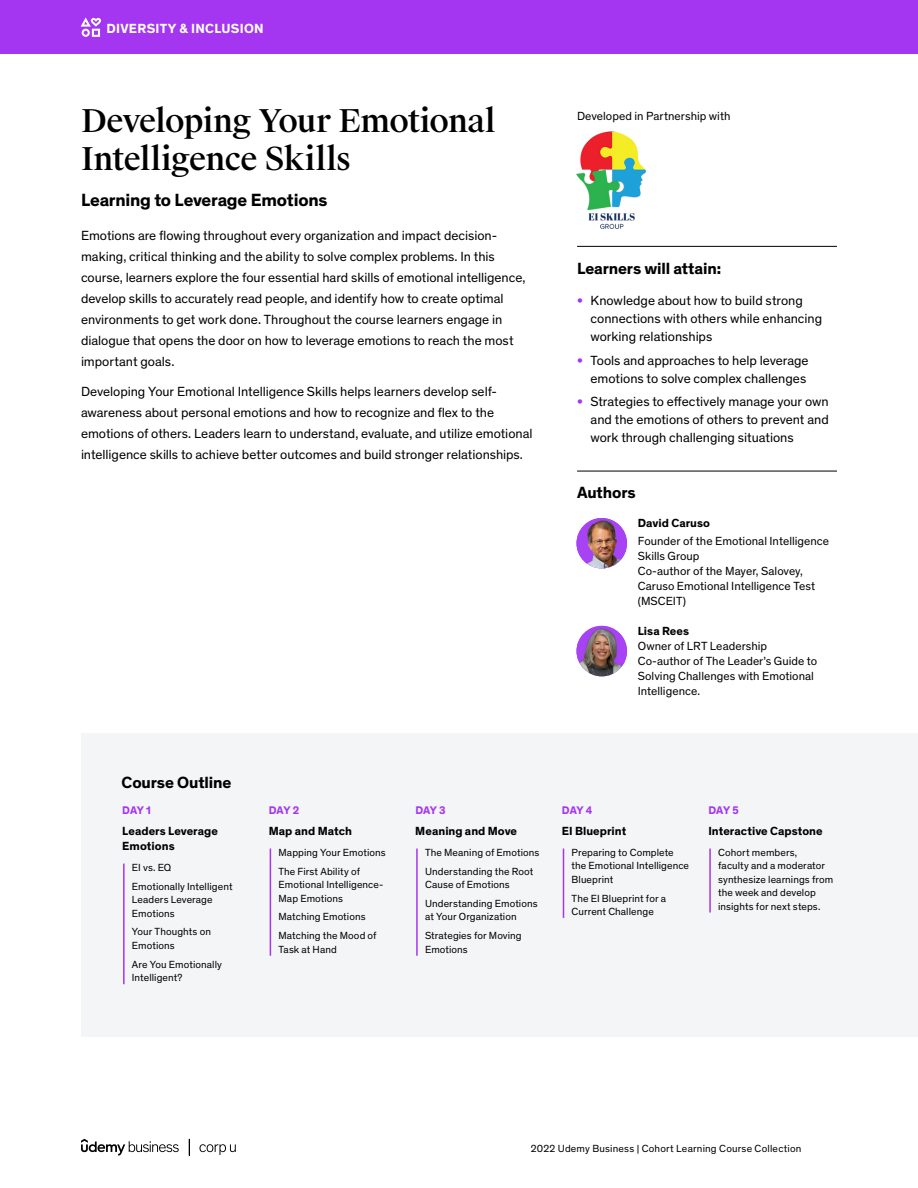
<style>
.page{position:relative;width:918px;height:1188px;background:#fff}
.page>*{position:absolute;margin:0;border:0;box-sizing:border-box;transform-origin:0 0}
.t1{font:500 31.5px/37.5px "Suisse Works";letter-spacing:-.02em;color:#000}
.t2{font:700 18px "Udemy Sans Pan";letter-spacing:-.01em;color:#000}
.t3{font:700 16.5px "Udemy Sans Pan";letter-spacing:-.01em;color:#000}
.t4{font:13.5px/21px "Udemy Sans Pan";color:#000}
.t5{font:700 13.5px "Udemy Sans Pan";letter-spacing:.02em;color:#fff}
.t6{font:12px/15px "Udemy Sans Pan";color:#000}
.t7{font:700 12px/15px "Udemy Sans Pan";letter-spacing:.005em;color:#000}
.t8{font:700 11.25px "Udemy Sans Pan";letter-spacing:-.02em;color:#a435f0}
.t9{font:10.5px/13.5px "Udemy Sans Pan";letter-spacing:.005em;color:#000}
.s1{font-weight:700;color:#a435f0}
</style>
<div class="page">
<svg style="left:81px;top:1139px;width:98px;height:16px"></svg>
<svg style="left:189px;top:1139px;width:1px;height:17px"></svg>
<svg style="left:199px;top:1144px;width:37px;height:11px"></svg>
<div style="left:0;top:0;width:918px;height:54px;background:#a435f0"></div>
<div style="left:81px;top:734px;width:837px;height:303px;background:#f4f5f6"></div>
<hr style="left:577px;top:246px;width:260px;height:1px;background:#000">
<hr style="left:577px;top:471px;width:260px;height:1px;background:#000">
<img style="left:577px;top:626px;width:50px;height:50px;border-radius:25px">
<img style="left:577px;top:518px;width:50px;height:50px;border-radius:25px">
<hr style="left:123px;top:864px;width:2px;height:120px;background:#a435f0">
<hr style="left:270px;top:849px;width:1px;height:107px;background:#a435f0">
<hr style="left:416px;top:849px;width:2px;height:107px;background:#a435f0">
<hr style="left:563px;top:849px;width:1px;height:69px;background:#a435f0">
<hr style="left:709px;top:849px;width:2px;height:64px;background:#a435f0">
<svg style="left:81px;top:17px;width:20px;height:20px"></svg>
<img style="left:576px;top:131px;width:70px;height:98px">
<p class="t5" style="left:107px;top:18px;width:159px">DIVERSITY &amp; INCLUSION</p>
<h1 class="t1" style="left:81px;top:103px;width:416px">Developing Your Emotional<br>Intelligence Skills</h1>
<h2 class="t2" style="left:81px;top:187px;width:248px">Learning to Leverage Emotions</h2>
<p class="t4" style="left:81px;top:225px;width:446px">Emotions are flowing throughout every organization and impact decision&shy;making, critical thinking and the ability to solve complex problems. In this course, learners explore the four essential hard skills of emotional intelligence, develop skills to accurately read people, and identify how to create optimal environments to get work done. Throughout the course learners engage in dialogue that opens the door on how to leverage emotions to reach the most important goals.</p>
<p class="t4" style="left:81px;top:380px;width:453px">Developing Your Emotional Intelligence Skills helps learners develop self&shy;awareness about personal emotions and how to recognize and flex to the emotions of others. Leaders learn to understand, evaluate, and utilize emotional intelligence skills to achieve better outcomes and build stronger relationships.</p>
<p class="t6" style="left:577px;top:108px;width:155px">Developed in Partnership with</p>
<p class="t3" style="left:577px;top:256px;width:146px">Learners will attain:</p>
<p class="t4" style="left:591px;top:291px;width:233px;line-height:18px;text-indent:-14px"><span class="s1">•</span> Knowledge about how to build strong connections with others while enhancing working relationships</p>
<p class="t4" style="left:577px;top:350px;width:233px;line-height:18px;text-align:right"><span class="s1">•</span> Tools and approaches to help leverage emotions to solve complex challenges</p>
<p class="t4" style="left:591px;top:392px;width:240px;line-height:18px;text-align:justify;text-indent:-14px"><span class="s1">•</span> Strategies to effectively manage your own and the emotions of others to prevent and work through challenging situations</p>
<p class="t3" style="left:577px;top:481px;width:60px">Authors</p>
<p class="t7" style="left:638px;top:515px;width:74px">David Caruso</p>
<p class="t6" style="left:638px;top:533px;width:193px">Founder of the Emotional Intelligence<br>Skills Group<br>Co-author of the Mayer, Salovey,<br>Caruso Emotional Intelligence Test (MSCEIT)</p>
<p class="t7" style="left:638px;top:623px;width:53px">Lisa Rees</p>
<p class="t6" style="left:638px;top:638px;width:181px">Owner of LRT Leadership<br>Co-author of The Leader’s Guide to<br>Solving Challenges with Emotional<br>Intelligence.</p>
<p class="t3" style="left:122px;top:770px;width:111px">Course Outline</p>
<p class="t8" style="left:122px;top:802px;width:30px">DAY 1</p>
<p class="t7" style="left:122px;top:822px;width:97px">Leaders Leverage<br>Emotions</p>
<p class="t9" style="left:132px;top:857px;width:102px;line-height:18.9px">EI vs. EQ<br>Emotionally Intelligent</p>
<p class="t9" style="left:132px;top:892px;width:82px">Leaders Leverage<br>Emotions</p>
<p class="t9" style="left:132px;top:925px;width:81px">Your Thoughts on<br>Emotions</p>
<p class="t9" style="left:132px;top:957px;width:92px">Are You Emotionally<br>Intelligent?</p>
<p class="t8" style="left:269px;top:802px;width:32px">DAY 2</p>
<p class="t7" style="left:269px;top:822px;width:85px">Map and Match</p>
<p class="t9" style="left:278px;top:842px;width:109px;line-height:18.9px">Mapping Your Emotions<br>The First Ability of</p>
<p class="t9" style="left:278px;top:877px;width:106px">Emotional Intelligence-<br>Map Emotions</p>
<p class="t9" style="left:278px;top:907px;width:100px;line-height:18.9px">Matching Emotions<br>Matching the Mood of</p>
<p class="t9" style="left:278px;top:942px;width:60px">Task at Hand</p>
<p class="t8" style="left:415px;top:802px;width:32px">DAY 3</p>
<p class="t7" style="left:415px;top:822px;width:103px">Meaning and Move</p>
<p class="t9" style="left:425px;top:842px;width:116px;line-height:18.9px">The Meaning of Emotions<br>Understanding the Root</p>
<p class="t9" style="left:425px;top:875px;width:114px;line-height:18.9px">Cause of Emotions<br>Understanding Emotions</p>
<p class="t9" style="left:425px;top:907px;width:98px;line-height:18.9px">at Your Organization<br>Strategies for Moving</p>
<p class="t9" style="left:425px;top:942px;width:44px">Emotions</p>
<p class="t8" style="left:562px;top:802px;width:32px">DAY 4</p>
<p class="t7" style="left:562px;top:822px;width:66px">EI Blueprint</p>
<p class="t9" style="left:572px;top:845px;width:119px">Preparing to Complete the Emotional Intelligence<br>Blueprint</p>
<p class="t9" style="left:572px;top:891px;width:96px">The EI Blueprint for a<br>Current Challenge</p>
<p class="t8" style="left:709px;top:802px;width:32px">DAY 5</p>
<p class="t7" style="left:708px;top:822px;width:116px">Interactive Capstone</p>
<p class="t9" style="left:718px;top:845px;width:117px">Cohort members,<br>faculty and a moderator synthesize learnings from the week and develop insights for next steps.</p>
<p class="t9" style="left:531px;top:1141px;width:272px">2022 Udemy Business | Cohort Learning Course Collection</p>
</div>
